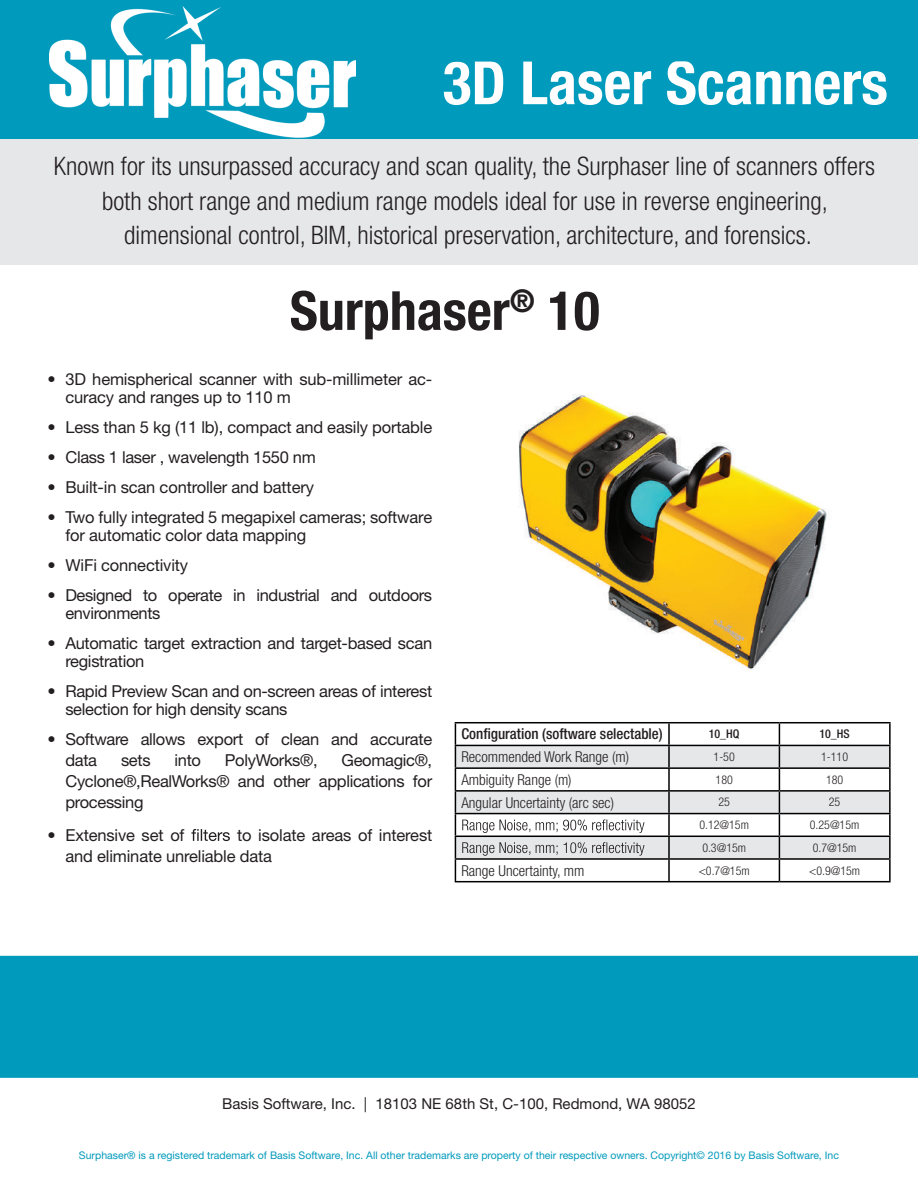
<style>
.page{position:relative;width:918px;height:1188px;background:#fff}
.page>*{position:absolute;margin:0;border:0;box-sizing:border-box;transform-origin:0 0}
.t1{font:700 condensed 60px "Helvetica Neue LT Std";color:#fff}
.t2{font:700 condensed 54px "Helvetica Neue LT Std";color:#231f20}
.t3{font:300 condensed 25.5px/34.5px "Helvetica Neue LT Std";color:#231f20;text-align:center}
.t4{font:16.5px/18px "Helvetica Neue LT Std";letter-spacing:-.02em;color:#231f20}
.t5{font:300 condensed 15px "Helvetica Neue LT Std";color:#231f20}
.t6{font:15px "Helvetica Neue LT Std";color:#231f20}
.t7{font:500 condensed 15px "Helvetica Neue LT Std";color:#231f20}
.t8{font:300 condensed 12px "Helvetica Neue LT Std";color:#231f20}
.t9{font:500 condensed 12px "Helvetica Neue LT Std";color:#231f20}
.t10{font:10.5px "Helvetica Neue LT Std";color:#009abc}
</style>
<div class="page">
<div style="left:0;top:0;width:918px;height:140px;background:#009abc"></div>
<svg style="left:191px;top:829px;width:39px;height:12px"></svg>
<img style="left:518px;top:394px;width:312px;height:276px">
<div style="left:0;top:140px;width:918px;height:125px;background:#e6e7e9"></div>
<hr style="left:455px;top:722px;width:214px;height:1px;background:#000">
<hr style="left:455px;top:881px;width:214px;height:1px;background:#000">
<hr style="left:669px;top:722px;width:110px;height:1px;background:#000">
<hr style="left:779px;top:722px;width:112px;height:1px;background:#000">
<hr style="left:889px;top:723px;width:2px;height:22px;background:#000">
<hr style="left:779px;top:745px;width:112px;height:1px;background:#000">
<hr style="left:889px;top:746px;width:2px;height:21px;background:#000">
<hr style="left:779px;top:767px;width:112px;height:2px;background:#000">
<hr style="left:889px;top:769px;width:2px;height:21px;background:#000">
<hr style="left:779px;top:790px;width:112px;height:2px;background:#000">
<hr style="left:889px;top:792px;width:2px;height:21px;background:#000">
<hr style="left:779px;top:813px;width:112px;height:1px;background:#000">
<hr style="left:889px;top:814px;width:2px;height:22px;background:#000">
<hr style="left:779px;top:836px;width:112px;height:1px;background:#000">
<hr style="left:889px;top:837px;width:2px;height:21px;background:#000">
<hr style="left:779px;top:858px;width:112px;height:2px;background:#000">
<hr style="left:889px;top:860px;width:2px;height:21px;background:#000">
<hr style="left:669px;top:881px;width:110px;height:1px;background:#000">
<hr style="left:779px;top:881px;width:112px;height:1px;background:#000">
<svg style="left:455px;top:723px;width:435px;height:158px"></svg>
<div style="left:441px;top:60px;width:477px;height:73px;border:2px solid #009abc"></div>
<img style="left:50px;top:6px;width:306px;height:134px">
<div style="left:0;top:956px;width:918px;height:122px;background:#009abc"></div>
<h1 class="t1" style="left:443px;top:47px;width:447px">3D Laser Scanners</h1>
<p class="t3" style="left:54px;top:149px;width:823px">Known for its unsurpassed accuracy and scan quality, the Surphaser line of scanners offers both short range and medium range models ideal for use in reverse engineering, dimensional control, BIM, historical preservation, architecture, and forensics.</p>
<h2 class="t2" style="left:290px;top:278px;width:311px">Surphaser<sup>®</sup> 10</h2>
<p class="t4" style="left:65px;top:370px;width:368px;text-indent:-18px">• 3D hemispherical scanner with sub-millimeter ac&shy;curacy and ranges up to 110 m</p>
<p class="t4" style="left:47px;top:418px;width:386px">• Less than 5 kg (11 lb), compact and easily portable</p>
<p class="t4" style="left:47px;top:448px;width:270px">• Class 1 laser , wavelength 1550 nm</p>
<p class="t4" style="left:47px;top:478px;width:268px">• Built-in scan controller and battery</p>
<p class="t4" style="left:65px;top:508px;width:368px;text-indent:-18px">• Two fully integrated 5 megapixel cameras; software for automatic color data mapping</p>
<p class="t4" style="left:47px;top:556px;width:142px">• WiFi connectivity</p>
<p class="t4" style="left:65px;top:586px;width:368px;text-indent:-18px">• Designed to operate in industrial and outdoors environments</p>
<p class="t4" style="left:65px;top:634px;width:368px;text-indent:-18px">• Automatic target extraction and target-based scan registration</p>
<p class="t4" style="left:65px;top:682px;width:368px;text-indent:-18px">• Rapid Preview Scan and on-screen areas of interest selection for high density scans</p>
<p class="t4" style="left:65px;top:728px;width:368px;line-height:21px;text-indent:-18px">• Software allows export of clean and accurate data</p>
<p class="t4" style="left:65px;top:749px;width:368px;line-height:21px;text-align:justify;text-indent:276px">Geomagic®, Cyclone®,RealWorks® and other applications for processing</p>
<p class="t4" style="left:47px;top:826px;width:139px">• Extensive set of</p>
<p class="t4" style="left:121px;top:751px;width:31px">sets</p>
<p class="t4" style="left:174px;top:751px;width:28px">into</p>
<p class="t4" style="left:225px;top:751px;width:94px">PolyWorks®,</p>
<p class="t4" style="left:65px;top:824px;width:368px;line-height:21px;text-indent:172px">to isolate areas of interest and eliminate unreliable data</p>
<p class="t7" style="left:461px;top:725px;width:203px">Configuration (software selectable)</p>
<p class="t9" style="left:709px;top:727px;width:32px">10_HQ</p>
<p class="t9" style="left:819px;top:727px;width:32px">10_HS</p>
<p class="t5" style="left:461px;top:748px;width:169px">Recommended Work Range (m)</p>
<p class="t8" style="left:714px;top:750px;width:23px">1-50</p>
<p class="t8" style="left:821px;top:750px;width:29px">1-110</p>
<p class="t5" style="left:461px;top:771px;width:112px">Ambiguity Range (m)</p>
<p class="t8" style="left:716px;top:773px;width:19px">180</p>
<p class="t8" style="left:826px;top:773px;width:19px">180</p>
<p class="t5" style="left:461px;top:794px;width:154px">Angular Uncertainty (arc sec)</p>
<p class="t8" style="left:718px;top:795px;width:13px">25</p>
<p class="t8" style="left:829px;top:795px;width:13px">25</p>
<p class="t8" style="left:699px;top:818px;width:51px">0.12@15m</p>
<p class="t8" style="left:810px;top:818px;width:51px">0.25@15m</p>
<p class="t8" style="left:702px;top:841px;width:45px">0.3@15m</p>
<p class="t8" style="left:813px;top:841px;width:45px">0.7@15m</p>
<p class="t5" style="left:461px;top:862px;width:125px">Range Uncertainty, mm</p>
<p class="t8" style="left:699px;top:864px;width:52px">&lt;0.7@15m</p>
<p class="t8" style="left:809px;top:864px;width:52px">&lt;0.9@15m</p>
<p class="t6" style="left:222px;top:1095px;width:475px">Basis Software, Inc. | 18103 NE 68th St, C-100, Redmond, WA 98052</p>
<p class="t10" style="left:79px;top:1149px;width:762px">Surphaser® is a registered trademark of Basis Software, Inc. All other trademarks are property of their respective owners. Copyright© 2016 by Basis Software, Inc</p>
</div>
